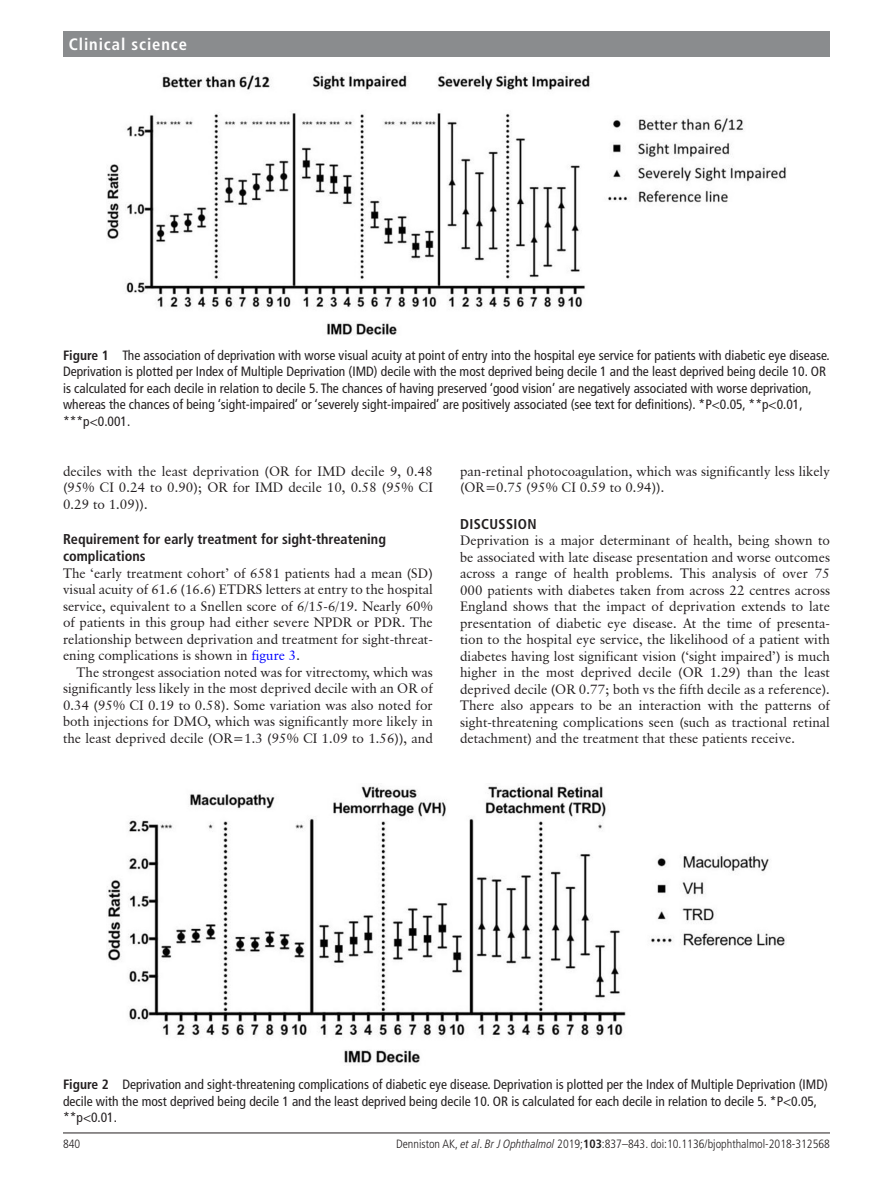
<style>
.page{position:relative;width:893px;height:1191px;background:#fff}
.page>*{position:absolute;margin:0;border:0;box-sizing:border-box;transform-origin:0 0}
.t1{font:700 condensed 16.5px "Frutiger LT Pro";letter-spacing:.055em;color:#fff}
.t2{font:700 condensed 14.25px/17.2px "Frutiger LT Pro";color:#231f20}
.t3{font:700 condensed 14.25px "Frutiger LT Pro";letter-spacing:.025em;color:#231f20}
.t4{font:13.5px/16.5px "Classical Garamond BT";color:#231f20;text-align:justify}
.t5{font:condensed 13.5px/16.5px "Frutiger LT Pro";color:#231f20}
.t6{font:300 condensed 12px "Frutiger LT Pro";color:#231f20}
.s1{font-weight:700}
.s2{color:#00f}
.s3{font-style:italic}
</style>
<div class="page">
<hr style="left:63px;top:1132px;width:767px;height:1px;background:#231f20">
<div style="left:63px;top:31px;width:767px;height:25px;background:#8a8c8e"></div>
<img style="left:106px;top:74px;width:681px;height:261px">
<img style="left:107px;top:785px;width:678px;height:278px">
<p class="t1" style="left:69px;top:34px;width:120px">Clinical science</p>
<p class="t5" style="left:63px;top:347px;width:768px"><span class="s1">Figure 1</span> The association of deprivation with worse visual acuity at point of entry into the hospital eye service for patients with diabetic eye disease.<br>Deprivation is plotted per Index of Multiple Deprivation (IMD) decile with the most deprived being decile 1 and the least deprived being decile 10. OR is calculated for each decile in relation to decile 5. The chances of having preserved ‘good vision’ are negatively associated with worse deprivation, whereas the chances of being ‘sight-impaired’ or ‘severely sight-impaired’ are positively associated (see text for definitions). *P&lt;0.05, **p&lt;0.01, ***p&lt;0.001.</p>
<p class="t4" style="left:63px;top:463px;width:371px">deciles with the least deprivation (OR for IMD decile 9, 0.48 (95% CI 0.24 to 0.90); OR for IMD decile 10, 0.58 (95% CI 0.29 to 1.09)).</p>
<p class="t2" style="left:63px;top:530px;width:325px">Requirement for early treatment for sight-threatening complications</p>
<p class="t4" style="left:63px;top:565px;width:371px">The ‘early treatment cohort’ of 6581 patients had a mean (SD) visual acuity of 61.6 (16.6) ETDRS letters at entry to the hospital service, equivalent to a Snellen score of 6/15-6/19. Nearly 60% of patients in this group had either severe NPDR or PDR. The relationship between deprivation and treatment for sight-threat&shy;ening complications is shown in <span class="s2">figure 3</span>.</p>
<p class="t4" style="left:63px;top:664px;width:371px;text-indent:14px">The strongest association noted was for vitrectomy, which was significantly less likely in the most deprived decile with an OR of 0.34 (95% CI 0.19 to 0.58). Some variation was also noted for both injections for DMO, which was significantly more likely in the least deprived decile (OR=1.3 (95% CI 1.09 to 1.56)), and</p>
<p class="t4" style="left:460px;top:463px;width:371px">pan-retinal photocoagulation, which was significantly less likely (OR=0.75 (95% CI 0.59 to 0.94)).</p>
<p class="t3" style="left:460px;top:515px;width:78px">Discussion</p>
<p class="t4" style="left:460px;top:532px;width:371px">Deprivation is a major determinant of health, being shown to be associated with late disease presentation and worse outcomes across a range of health problems. This analysis of over 75<br>000 patients with diabetes taken from across 22 centres across England shows that the impact of deprivation extends to late presentation of diabetic eye disease. At the time of presenta&shy;tion to the hospital eye service, the likelihood of a patient with diabetes having lost significant vision (‘sight impaired’) is much higher in the most deprived decile (OR 1.29) than the least deprived decile (OR 0.77; both vs the fifth decile as a reference).<br>There also appears to be an interaction with the patterns of sight-threatening complications seen (such as tractional retinal detachment) and the treatment that these patients receive.</p>
<p class="t5" style="left:63px;top:1076px;width:766px"><span class="s1">Figure 2</span> Deprivation and sight-threatening complications of diabetic eye disease. Deprivation is plotted per the Index of Multiple Deprivation (IMD) decile with the most deprived being decile 1 and the least deprived being decile 10. OR is calculated for each decile in relation to decile 5. *P&lt;0.05, **p&lt;0.01.</p>
<p class="t6" style="left:63px;top:1136px;width:19px">840</p>
<p class="t6" style="left:396px;top:1136px;width:435px">Denniston AK, <span class="s3">et al</span>. <span class="s3">Br J Ophthalmol</span> 2019;<span class="s1">103</span>:837–843. doi:10.1136/bjophthalmol-2018-312568</p>
</div>
